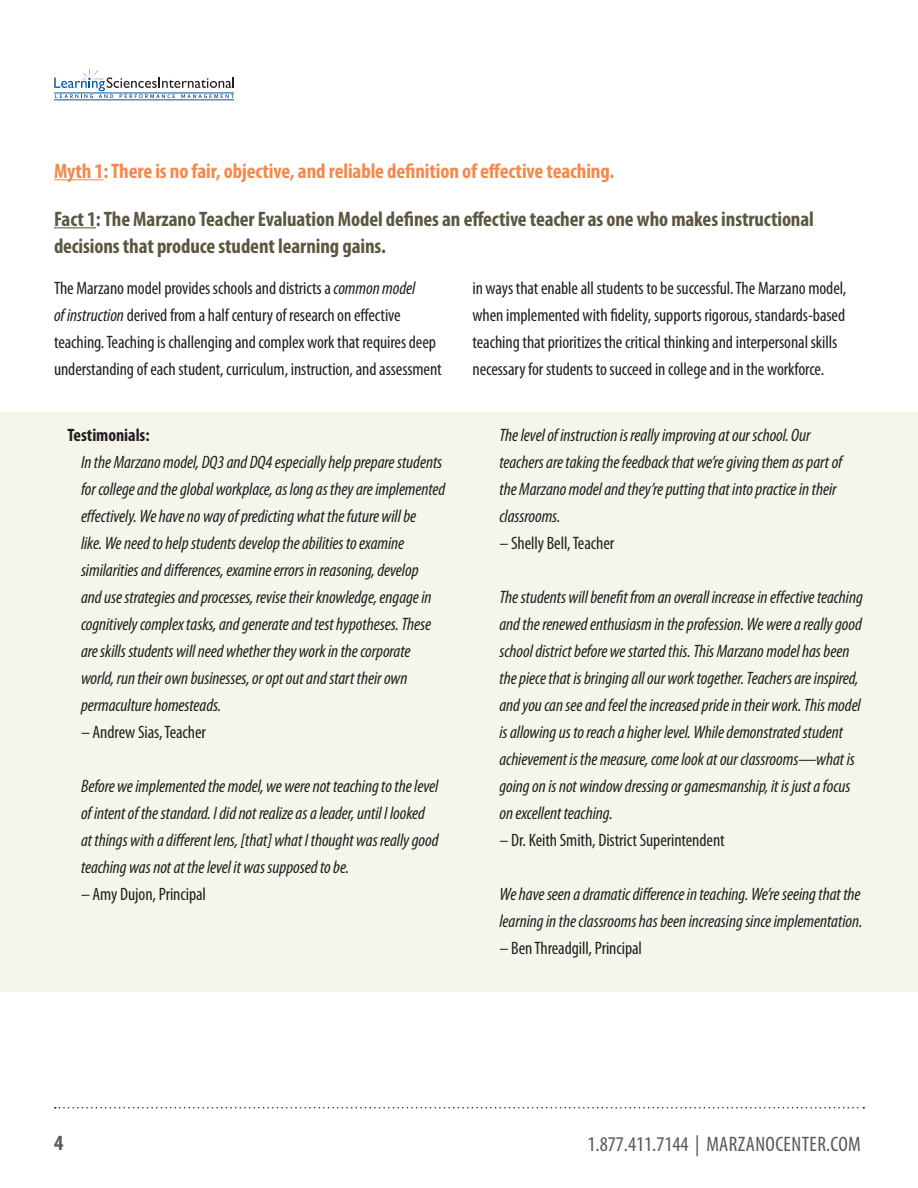
<style>
.page{position:relative;width:918px;height:1188px;background:#fff}
.page>*{position:absolute;margin:0;border:0;box-sizing:border-box;transform-origin:0 0}
.t1{font:700 condensed 21.75px "Myriad Pro";color:#57585a}
.Body_Copy{font:700 condensed 21px/27px "Myriad Pro";letter-spacing:-.005em;color:#5b5740}
.Body_Copy-2{font:700 condensed 21px "Myriad Pro";letter-spacing:-.005em;color:#f5884d}
.t2{font:condensed 21px "Myriad Pro";letter-spacing:.02em;color:#57585a}
.Body_Copy-3{font:italic condensed 18px/27px "Myriad Pro";letter-spacing:-.005em;color:#231f20}
.Body_Copy-4{font:condensed 18px/27px "Myriad Pro";letter-spacing:-.005em;color:#231f20}
.Body_Copy-5{font:700 condensed 18px "Myriad Pro";letter-spacing:-.005em;color:#231f20}
.s1{font-style:italic}
</style>
<div class="page">
<div style="left:0;top:412px;width:918px;height:580px;background:#f5f5eb"></div>
<svg style="left:54px;top:69px;width:180px;height:29px"></svg>
<hr style="left:54px;top:93px;width:180px;height:1px;background:#0155a5">
<hr style="left:54px;top:100px;width:180px;height:1px;background:#0155a5">
<svg style="left:55px;top:1107px;width:809px;height:1px"></svg>
<hr style="left:54px;top:179px;width:49px;height:1px;background:#f5884d">
<hr style="left:54px;top:227px;width:42px;height:1px;background:#5b5740">
<p class="Body_Copy-2" style="left:54px;top:158px;width:562px">Myth 1: There is no fair, objective, and reliable definition of effective teaching.</p>
<p class="Body_Copy" style="left:54px;top:205px;width:761px">Fact 1: The Marzano Teacher Evaluation Model defines an effective teacher as one who makes instructional decisions that produce student learning gains.</p>
<p class="Body_Copy-4" style="left:54px;top:274px;width:389px">The Marzano model provides schools and districts a <span class="s1">common model<br>of instruction</span> derived from a half century of research on effective teaching. Teaching is challenging and complex work that requires deep understanding of each student, curriculum, instruction, and assessment</p>
<p class="Body_Copy-4" style="left:472px;top:274px;width:375px">in ways that enable all students to be successful. The Marzano model, when implemented with fidelity, supports rigorous, standards-based teaching that prioritizes the critical thinking and interpersonal skills necessary for students to succeed in college and in the workforce.</p>
<p class="Body_Copy-5" style="left:68px;top:424px;width:84px">Testimonials:</p>
<p class="Body_Copy-3" style="left:81px;top:449px;width:366px">In the Marzano model, DQ3 and DQ4 especially help prepare students for college and the global workplace, as long as they are implemented effectively. We have no way of predicting what the future will be<br>like. We need to help students develop the abilities to examine similarities and differences, examine errors in reasoning, develop<br>and use strategies and processes, revise their knowledge, engage in cognitively complex tasks, and generate and test hypotheses. These are skills students will need whether they work in the corporate world, run their own businesses, or opt out and start their own permaculture homesteads.</p>
<p class="Body_Copy-4" style="left:81px;top:719px;width:127px">– Andrew Sias, Teacher</p>
<p class="Body_Copy-3" style="left:81px;top:773px;width:359px">Before we implemented the model, we were not teaching to the level of intent of the standard. I did not realize as a leader, until I looked at things with a different lens, [that] what I thought was really good teaching was not at the level it was supposed to be.</p>
<p class="Body_Copy-4" style="left:81px;top:881px;width:127px">– Amy Dujon, Principal</p>
<p class="Body_Copy-3" style="left:500px;top:422px;width:344px">The level of instruction is really improving at our school. Our teachers are taking the feedback that we’re giving them as part of the Marzano model and they’re putting that into practice in their classrooms.</p>
<p class="Body_Copy-4" style="left:500px;top:530px;width:116px">– Shelly Bell, Teacher</p>
<p class="Body_Copy-3" style="left:500px;top:584px;width:365px">The students will benefit from an overall increase in effective teaching and the renewed enthusiasm in the profession. We were a really good school district before we started this. This Marzano model has been the piece that is bringing all our work together. Teachers are inspired, and you can see and feel the increased pride in their work. This model</p>
<p class="Body_Copy-3" style="left:500px;top:719px;width:357px">is allowing us to reach a higher level. While demonstrated student achievement is the measure, come look at our classrooms—what is going on is not window dressing or gamesmanship, it is just a focus on excellent teaching.</p>
<p class="Body_Copy-4" style="left:500px;top:827px;width:227px">– Dr. Keith Smith, District Superintendent</p>
<p class="Body_Copy-3" style="left:500px;top:881px;width:364px">We have seen a dramatic difference in teaching. We’re seeing that the learning in the classrooms has been increasing since implementation.</p>
<p class="Body_Copy-4" style="left:500px;top:935px;width:144px">– Ben Threadgill, Principal</p>
<p class="t1" style="left:54px;top:1129px;width:11px">4</p>
<p class="t2" style="left:588px;top:1132px;width:275px">1.877.411.7144 | MARZANOCENTER.COM</p>
</div>
